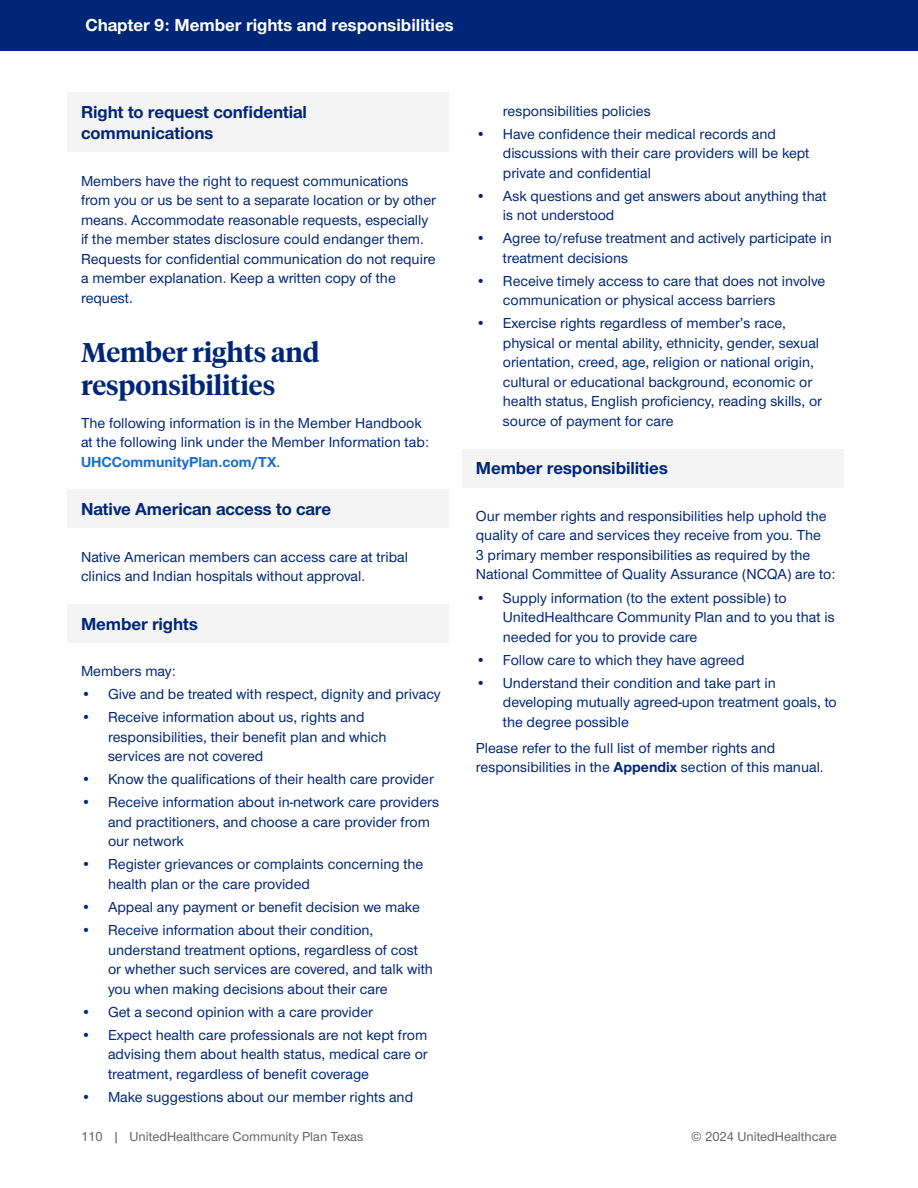
<style>
.page{position:relative;width:918px;height:1188px;background:#fff}
.page>*{position:absolute;margin:0;border:0;box-sizing:border-box;transform-origin:0 0}
.BLUE_MAIN_HEADER_NEW{font:600 27px/32.4px "UHC Serif Headline";letter-spacing:-.005em;color:#002677}
.BLUE_SUBHEAD_NEW{font:700 18px/21.6px "UHC Sans";letter-spacing:-.005em;color:#002677}
.t1{font:700 18px "UHC Sans";color:#fff}
.BODY{font:500 15px/19.5px "UHC Sans";color:#002677}
.t2{font:13.5px "UHC Sans";color:#636466}
.s1{font-weight:700;color:#196ecf}
.s2{font-weight:700}
</style>
<div class="page">
<div style="left:0;top:0;width:918px;height:51px;background:#002677"></div>
<div style="left:68px;top:92px;width:381px;height:60px;background:#f4f4f4"></div>
<div style="left:68px;top:490px;width:381px;height:38px;background:#f4f4f4"></div>
<div style="left:68px;top:604px;width:381px;height:39px;background:#f4f4f4"></div>
<div style="left:462px;top:449px;width:382px;height:38px;background:#f4f4f4"></div>
<p class="t1" style="left:86px;top:13px;width:370px">Chapter 9: Member rights and responsibilities</p>
<p class="BLUE_SUBHEAD_NEW" style="left:81px;top:100px;width:228px">Right to request confidential communications</p>
<p class="BODY" style="left:81px;top:171px;width:357px">Members have the right to request communications from you or us be sent to a separate location or by other means. Accommodate reasonable requests, especially if the member states disclosure could endanger them.<br>Requests for confidential communication do not require a member explanation. Keep a written copy of the request.</p>
<p class="BLUE_MAIN_HEADER_NEW" style="left:81px;top:335px;width:240px">Member rights and responsibilities</p>
<p class="BODY" style="left:81px;top:412px;width:350px">The following information is in the Member Handbook at the following link under the Member Information tab:<br><span class="s1">UHCCommunityPlan.com/TX</span>.</p>
<p class="BLUE_SUBHEAD_NEW" style="left:81px;top:498px;width:252px">Native American access to care</p>
<p class="BODY" style="left:81px;top:546px;width:329px">Native American members can access care at tribal clinics and Indian hospitals without approval.</p>
<p class="BLUE_SUBHEAD_NEW" style="left:81px;top:613px;width:118px">Member rights</p>
<p class="BODY" style="left:81px;top:661px;width:96px">Members may:</p>
<p class="BODY" style="left:81px;top:684px;width:361px">• Give and be treated with respect, dignity and privacy</p>
<p class="BODY" style="left:108px;top:707px;width:280px;text-indent:-27px">• Receive information about us, rights and responsibilities, their benefit plan and which services are not covered</p>
<p class="BODY" style="left:81px;top:769px;width:354px">• Know the qualifications of their health care provider</p>
<p class="BODY" style="left:108px;top:792px;width:333px;text-indent:-27px">• Receive information about in-network care providers and practitioners, and choose a care provider from our network</p>
<p class="BODY" style="left:108px;top:854px;width:317px;text-indent:-27px">• Register grievances or complaints concerning the health plan or the care provided</p>
<p class="BODY" style="left:81px;top:897px;width:340px">• Appeal any payment or benefit decision we make</p>
<p class="BODY" style="left:108px;top:920px;width:326px;text-indent:-27px">• Receive information about their condition, understand treatment options, regardless of cost or whether such services are covered, and talk with you when making decisions about their care</p>
<p class="BODY" style="left:81px;top:1001px;width:294px">• Get a second opinion with a care provider</p>
<p class="BODY" style="left:108px;top:1024px;width:321px;text-align:justify;text-indent:-27px">• Expect health care professionals are not kept from advising them about health status, medical care or treatment, regardless of benefit coverage</p>
<p class="BODY" style="left:81px;top:1086px;width:334px">• Make suggestions about our member rights and</p>
<p class="BODY" style="left:503px;top:100px;width:149px">responsibilities policies</p>
<p class="BODY" style="left:503px;top:123px;width:308px;text-indent:-27px">• Have confidence their medical records and discussions with their care providers will be kept private and confidential</p>
<p class="BODY" style="left:503px;top:185px;width:325px;text-indent:-27px">• Ask questions and get answers about anything that is not understood</p>
<p class="BODY" style="left:503px;top:228px;width:330px;text-indent:-27px">• Agree to/refuse treatment and actively participate in treatment decisions</p>
<p class="BODY" style="left:503px;top:271px;width:324px;text-indent:-27px">• Receive timely access to care that does not involve communication or physical access barriers</p>
<p class="BODY" style="left:503px;top:313px;width:321px;text-indent:-27px">• Exercise rights regardless of member’s race, physical or mental ability, ethnicity, gender, sexual orientation, creed, age, religion or national origin, cultural or educational background, economic or health status, English proficiency, reading skills, or source of payment for care</p>
<p class="BLUE_SUBHEAD_NEW" style="left:476px;top:457px;width:194px">Member responsibilities</p>
<p class="BODY" style="left:476px;top:506px;width:361px">Our member rights and responsibilities help uphold the quality of care and services they receive from you. The<br>3 primary member responsibilities as required by the National Committee of Quality Assurance (NCQA) are to:</p>
<p class="BODY" style="left:503px;top:587px;width:333px;text-indent:-27px">• Supply information (to the extent possible) to<br>UnitedHealthcare Community Plan and to you that is needed for you to provide care</p>
<p class="BODY" style="left:476px;top:649px;width:270px">• Follow care to which they have agreed</p>
<p class="BODY" style="left:503px;top:672px;width:335px;text-indent:-27px">• Understand their condition and take part in developing mutually agreed-upon treatment goals, to the degree possible</p>
<p class="BODY" style="left:476px;top:737px;width:349px">Please refer to the full list of member rights and responsibilities in the <span class="s2">Appendix</span> section of this manual.</p>
<p class="t2" style="left:81px;top:1128px;width:284px">110 | UnitedHealthcare Community Plan Texas</p>
<p class="t2" style="left:691px;top:1128px;width:147px">© 2024 UnitedHealthcare</p>
</div>
